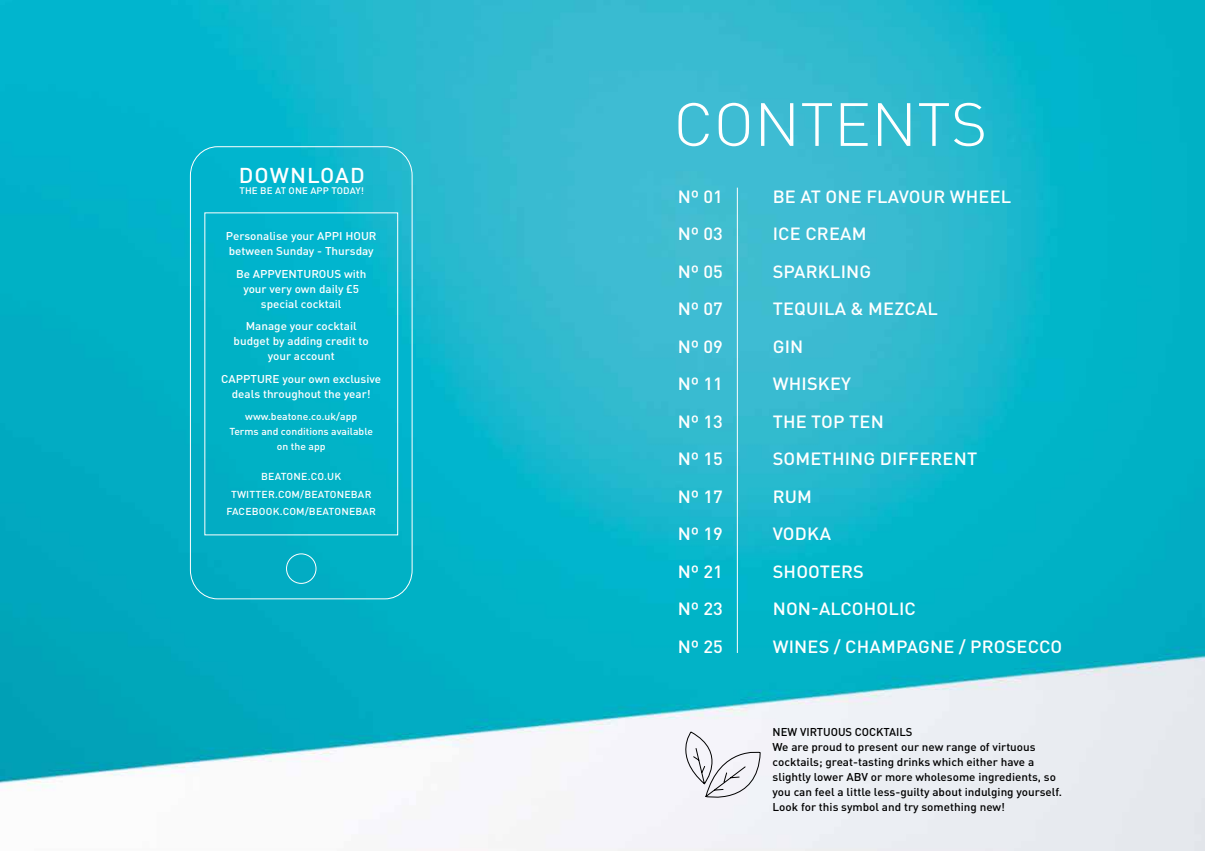
<style>
.page{position:relative;width:1205px;height:851px;background:#fff}
.page>*{position:absolute;margin:0;border:0;box-sizing:border-box;transform-origin:0 0}
.t1{font:300 60px "DIN";color:#fff;scale:1.04 1}
.t2{font:500 21.25px "DIN Pro";letter-spacing:.05em;color:#fff;scale:1.04 1}
.t3{font:500 17.5px/37.5px "DIN Pro";letter-spacing:.01em;color:#fff;scale:1.04 1}
.t4{font:500 11.25px/15px "DIN Pro";color:#000}
.t5{font:500 11.25px/15px "DIN Pro";color:#fff;text-align:center;scale:1.04 1}
.t6{font:500 10px/17.5px "DIN Pro";letter-spacing:.02em;color:#fff;text-align:center;scale:1.04 1}
.t7{font:500 10px/15px "DIN Pro";color:#fff;text-align:center;scale:1.04 1}
.t8{font:500 9.38px "DIN Pro";letter-spacing:.01em;color:#fff;scale:1.04 1}
</style>
<div class="page">
<img style="left:0;top:0;width:1205px;height:850px">
<hr style="left:737px;top:188px;width:1px;height:465px;background:#fff">
<div style="left:190px;top:146px;width:222px;height:453px;border:1px solid #fff;border-radius:28px"></div>
<div style="left:286px;top:553px;width:30px;height:30px;border:1px solid #fff;border-radius:50%"></div>
<div style="left:204px;top:212px;width:194px;height:323px;border:1px solid #fff"></div>
<svg style="left:673px;top:732px;width:88px;height:74px"></svg>
<h2 class="t2" style="left:239px;top:158px;width:123px">DOWNLOAD</h2>
<p class="t8" style="left:240px;top:183px;width:121px">THE BE AT ONE APP TODAY!</p>
<p class="t5" style="left:226px;top:227px;width:146px;text-align:left">Personalise your APPI HOUR between Sunday - Thursday</p>
<p class="t5" style="left:236px;top:265px;width:127px">Be APPVENTUROUS with your very own daily £5 special cocktail</p>
<p class="t5" style="left:234px;top:317px;width:131px">Manage your cocktail budget by adding credit to your account</p>
<p class="t5" style="left:221px;top:370px;width:155px">CAPPTURE your own exclusive deals throughout the year!</p>
<p class="t7" style="left:229px;top:408px;width:140px">www.beatone.co.uk/app<br>Terms and conditions available on the app</p>
<p class="t6" style="left:226px;top:467px;width:145px">BEATONE.CO.UK<br>TWITTER.COM/BEATONEBAR<br>FACEBOOK.COM/BEATONEBAR</p>
<h1 class="t1" style="left:673px;top:87px;width:303px">CONTENTS</h1>
<h3 class="t3" style="left:678px;top:176px;width:45px;text-align:justify">Nº 01<br>Nº 03<br>Nº 05<br>Nº 07<br>Nº 09<br>Nº 11<br>Nº 13<br>Nº 15<br>Nº 17<br>Nº 19<br>Nº 21<br>Nº 23<br>Nº 25</h3>
<h3 class="t3" style="left:773px;top:176px;width:280px">BE AT ONE FLAVOUR WHEEL<br>ICE CREAM<br>SPARKLING<br>TEQUILA &amp; MEZCAL<br>GIN<br>WHISKEY<br>THE TOP TEN<br>SOMETHING DIFFERENT<br>RUM<br>VODKA<br>SHOOTERS<br>NON-ALCOHOLIC<br>WINES / CHAMPAGNE / PROSECCO</h3>
<p class="t4" style="left:772px;top:722px;width:291px">NEW VIRTUOUS COCKTAILS<br>We are proud to present our new range of virtuous cocktails; great-tasting drinks which either have a slightly lower ABV or more wholesome ingredients, so you can feel a little less-guilty about indulging yourself.<br>Look for this symbol and try something new!</p>
</div>
